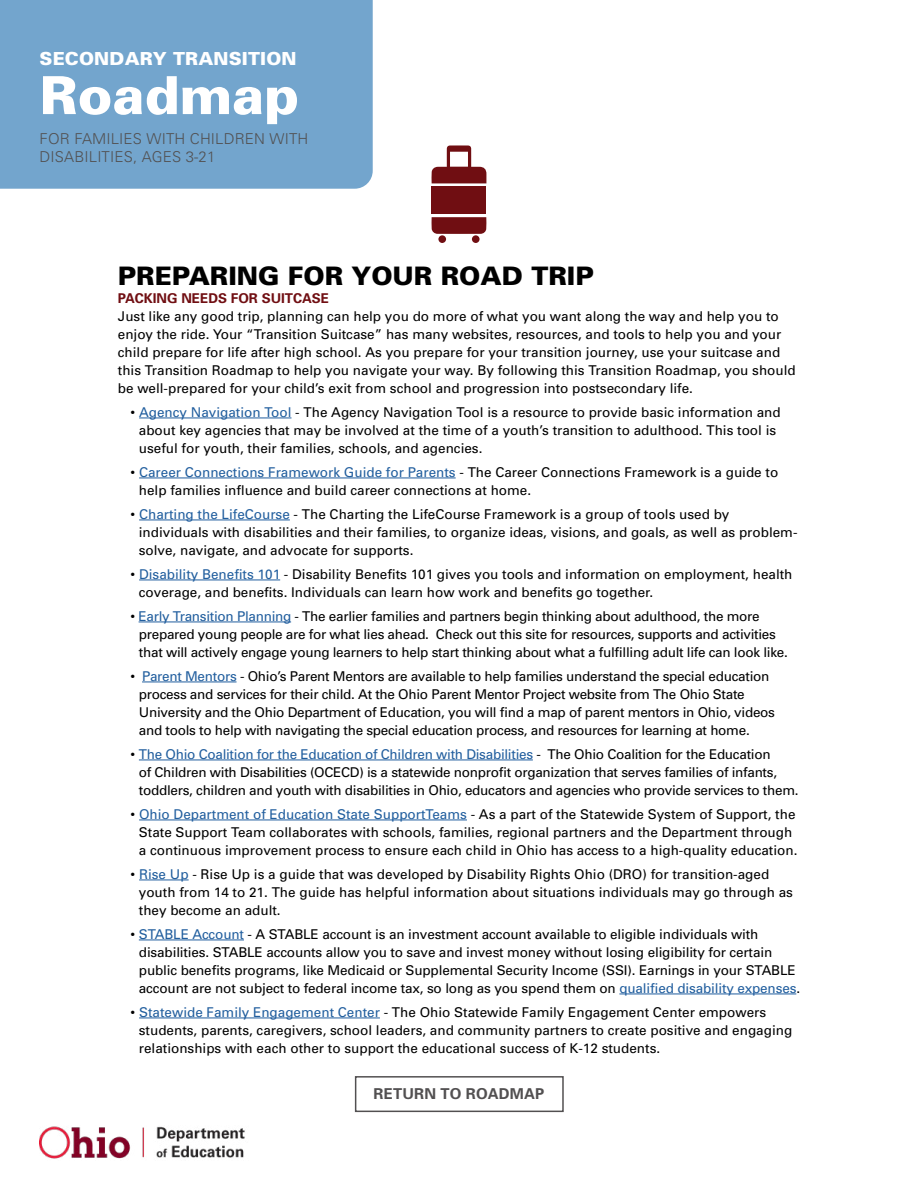
<style>
.page{position:relative;width:918px;height:1188px;background:#fff}
.page>*{position:absolute;margin:0;border:0;box-sizing:border-box;transform-origin:0 0}
.t1{font:900 52.5px "Univers";color:#fff}
.Headline{font:900 25.5px "Univers";color:#000}
.t2{font:900 18px "Univers";letter-spacing:.01em;color:#fff}
.t3{font:300 15px/18px "Univers";letter-spacing:.01em;color:#525051}
.Bullets{font:700 15px "Univers";letter-spacing:.01em;color:#525051}
.Bullets-2{font:13.5px/18px "Univers";color:#000}
.Bullets-3{font:13.5px/18px "Univers";letter-spacing:-.02em;color:#000}
.t4{font:700 13.5px "Univers";color:#700e12}
.s1{color:#215e9e}
</style>
<div class="page">
<img style="left:40px;top:1126px;width:205px;height:33px">
<hr style="left:139px;top:418px;width:153px;height:1px;background:#215e9e">
<hr style="left:139px;top:478px;width:317px;height:1px;background:#215e9e">
<hr style="left:139px;top:520px;width:151px;height:1px;background:#215e9e">
<hr style="left:139px;top:580px;width:141px;height:1px;background:#215e9e">
<hr style="left:139px;top:622px;width:152px;height:1px;background:#215e9e">
<hr style="left:142px;top:682px;width:95px;height:1px;background:#215e9e">
<hr style="left:139px;top:760px;width:394px;height:1px;background:#215e9e">
<hr style="left:139px;top:820px;width:328px;height:1px;background:#215e9e">
<hr style="left:139px;top:880px;width:50px;height:1px;background:#215e9e">
<hr style="left:139px;top:940px;width:105px;height:1px;background:#215e9e">
<hr style="left:619px;top:994px;width:177px;height:1px;background:#215e9e">
<hr style="left:139px;top:1018px;width:241px;height:1px;background:#215e9e">
<div style="left:355px;top:1076px;width:209px;height:36px;border:2px solid #525051"></div>
<div style="left:0;top:0;width:373px;height:189px;background:#73a5cd"></div>
<div style="left:432px;top:187px;width:54px;height:27px;background:#700e12"></div>
<svg style="left:431px;top:145px;width:55px;height:38px"></svg>
<svg style="left:431px;top:217px;width:56px;height:17px"></svg>
<div style="left:438px;top:235px;width:8px;height:8px;background:#700e12;border-radius:50%"></div>
<div style="left:472px;top:235px;width:8px;height:8px;background:#700e12;border-radius:50%"></div>
<p class="t2" style="left:40px;top:47px;width:259px">SECONDARY TRANSITION</p>
<p class="t1" style="left:40px;top:63px;width:261px">Roadmap</p>
<p class="t3" style="left:40px;top:130px;width:270px">FOR FAMILIES WITH CHILDREN WITH<br>DISABILITIES, AGES 3-21</p>
<p class="Headline" style="left:118px;top:260px;width:477px">PREPARING FOR YOUR ROAD TRIP</p>
<p class="t4" style="left:118px;top:290px;width:213px">PACKING NEEDS FOR SUITCASE</p>
<p class="Bullets-2" style="left:118px;top:307px;width:679px">Just like any good trip, planning can help you do more of what you want along the way and help you to enjoy the ride. Your “Transition Suitcase” has many websites, resources, and tools to help you and your child prepare for life after high school. As you prepare for your transition journey, use your suitcase and this Transition Roadmap to help you navigate your way. By following this Transition Roadmap, you should be well-prepared for your child’s exit from school and progression into postsecondary life.</p>
<p class="Bullets-2" style="left:139px;top:403px;width:643px;text-indent:-8px">• <span class="s1">Agency Navigation Tool</span> - The Agency Navigation Tool is a resource to provide basic information and about key agencies that may be involved at the time of a youth’s transition to adulthood. This tool is useful for youth, their families, schools, and agencies.</p>
<p class="Bullets-2" style="left:139px;top:463px;width:641px;text-indent:-8px">• <span class="s1">Career Connections Framework Guide for Parents</span> - The Career Connections Framework is a guide to help families influence and build career connections at home.</p>
<p class="Bullets-2" style="left:139px;top:505px;width:660px;text-indent:-8px">• <span class="s1">Charting the LifeCourse</span> - The Charting the LifeCourse Framework is a group of tools used by individuals with disabilities and their families, to organize ideas, visions, and goals, as well as problem&shy;solve, navigate, and advocate for supports.</p>
<p class="Bullets-2" style="left:139px;top:565px;width:655px;text-indent:-8px">• <span class="s1">Disability Benefits 101</span> - Disability Benefits 101 gives you tools and information on employment, health coverage, and benefits. Individuals can learn how work and benefits go together.</p>
<p class="Bullets-3" style="left:139px;top:607px;width:650px;text-indent:-8px">• <span class="s1">Early Transition Planning</span> - The earlier families and partners begin thinking about adulthood, the more prepared young people are for what lies ahead. Check out this site for resources, supports and activities that will actively engage young learners to help start thinking about what a fulfilling adult life can look like.</p>
<p class="Bullets-3" style="left:139px;top:667px;width:638px;text-indent:-8px">• <span class="s1">Parent Mentors</span> - Ohio’s Parent Mentors are available to help families understand the special education process and services for their child. At the Ohio Parent Mentor Project website from The Ohio State University and the Ohio Department of Education, you will find a map of parent mentors in Ohio, videos and tools to help with navigating the special education process, and resources for learning at home.</p>
<p class="Bullets-3" style="left:139px;top:745px;width:661px;text-indent:-8px">• <span class="s1">The Ohio Coalition for the Education of Children with Disabilities</span> - The Ohio Coalition for the Education<br>of Children with Disabilities (OCECD) is a statewide nonprofit organization that serves families of infants, toddlers, children and youth with disabilities in Ohio, educators and agencies who provide services to them.</p>
<p class="Bullets-2" style="left:139px;top:805px;width:660px;text-indent:-8px">• <span class="s1">Ohio Department of Education State SupportTeams</span> - As a part of the Statewide System of Support, the<br>State Support Team collaborates with schools, families, regional partners and the Department through a continuous improvement process to ensure each child in Ohio has access to a high-quality education.</p>
<p class="Bullets-2" style="left:139px;top:865px;width:656px;text-indent:-8px">• <span class="s1">Rise Up</span> - Rise Up is a guide that was developed by Disability Rights Ohio (DRO) for transition-aged youth from 14 to 21. The guide has helpful information about situations individuals may go through as they become an adult.</p>
<p class="Bullets-2" style="left:139px;top:925px;width:663px;text-indent:-8px">• <span class="s1">STABLE Account</span> - A STABLE account is an investment account available to eligible individuals with disabilities. STABLE accounts allow you to save and invest money without losing eligibility for certain public benefits programs, like Medicaid or Supplemental Security Income (SSI). Earnings in your STABLE account are not subject to federal income tax, so long as you spend them on <span class="s1">qualified disability expenses</span>.</p>
<p class="Bullets-2" style="left:139px;top:1003px;width:655px;text-indent:-8px">• <span class="s1">Statewide Family Engagement Center</span> - The Ohio Statewide Family Engagement Center empowers students, parents, caregivers, school leaders, and community partners to create positive and engaging relationships with each other to support the educational success of K-12 students.</p>
<p class="Bullets" style="left:374px;top:1085px;width:172px">RETURN TO ROADMAP</p>
</div>
